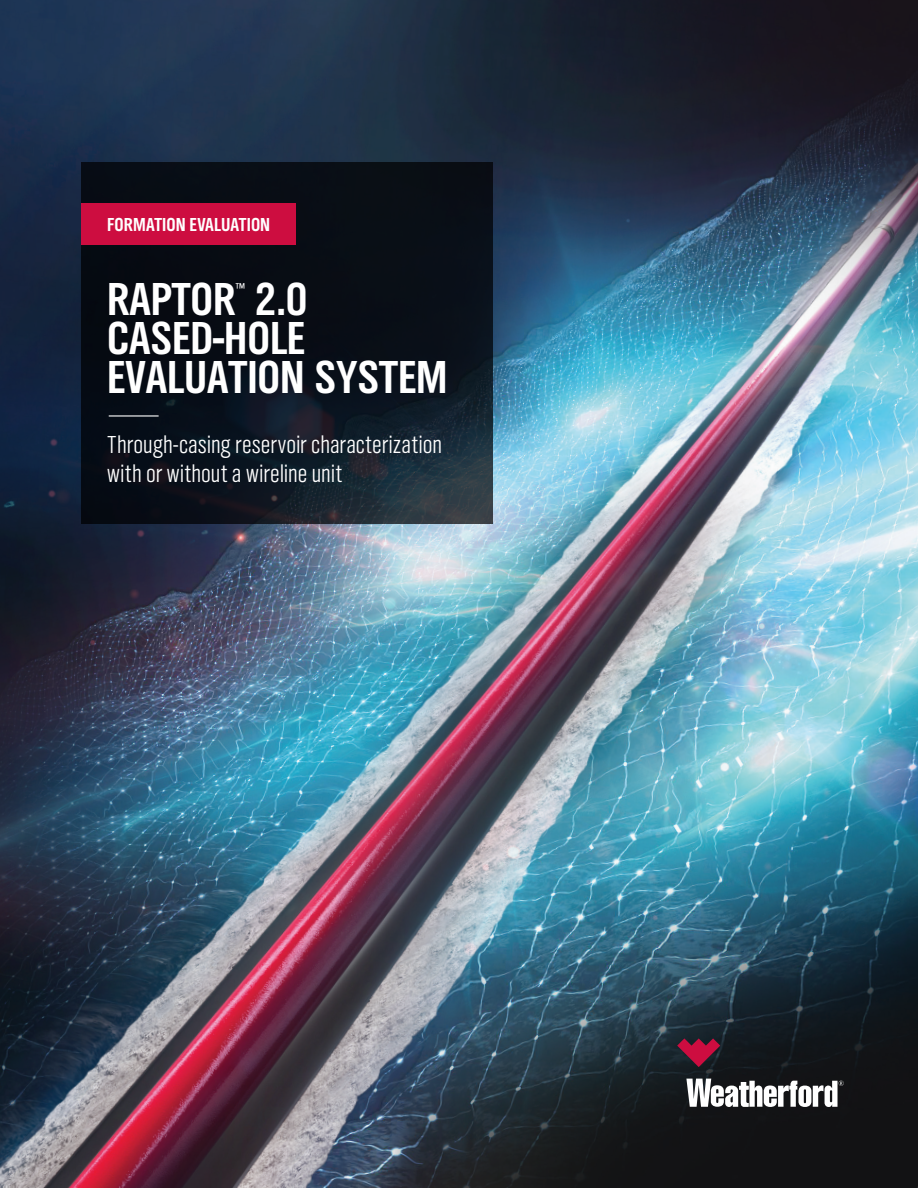
<style>
.page{position:relative;width:918px;height:1188px;background:#fff}
.page>*{position:absolute;margin:0;border:0;box-sizing:border-box;transform-origin:0 0}
.t1{font:48px/39px "TV Nord EF Bold Con";color:#fff}
.t2{font:25.5px/28.5px "TV Nord EF Light Con";letter-spacing:.005em;color:#fff}
.t3{font:19.5px "TV Nord EF Bold Con";color:#fff}
.t4{font:15.75px "TV Nord EF Light Con";color:#fff}
</style>
<div class="page">
<img style="left:0;top:0;width:918px;height:1188px">
<svg style="left:81px;top:162px;width:411px;height:362px;background:#0c131c"></svg>
<div style="left:81px;top:203px;width:214px;height:41px;background:#cd0d40"></div>
<hr style="left:109px;top:415px;width:50px;height:2px;background:#fff">
<svg style="left:677px;top:1038px;width:43px;height:29px"></svg>
<svg style="left:686px;top:1079px;width:158px;height:28px"></svg>
<p class="t3" style="left:107px;top:213px;width:164px">FORMATION EVALUATION</p>
<h1 class="t1" style="left:107px;top:280px;width:202px">RAPTOR 2.0</h1>
<p class="t4" style="left:235px;top:280px;width:11px">™</p>
<h1 class="t1" style="left:107px;top:319px;width:342px">CASED-HOLE<br>EVALUATION SYSTEM</h1>
<p class="t2" style="left:107px;top:431px;width:336px">Through-casing reservoir characterization with or without a wireline unit</p>
</div>
